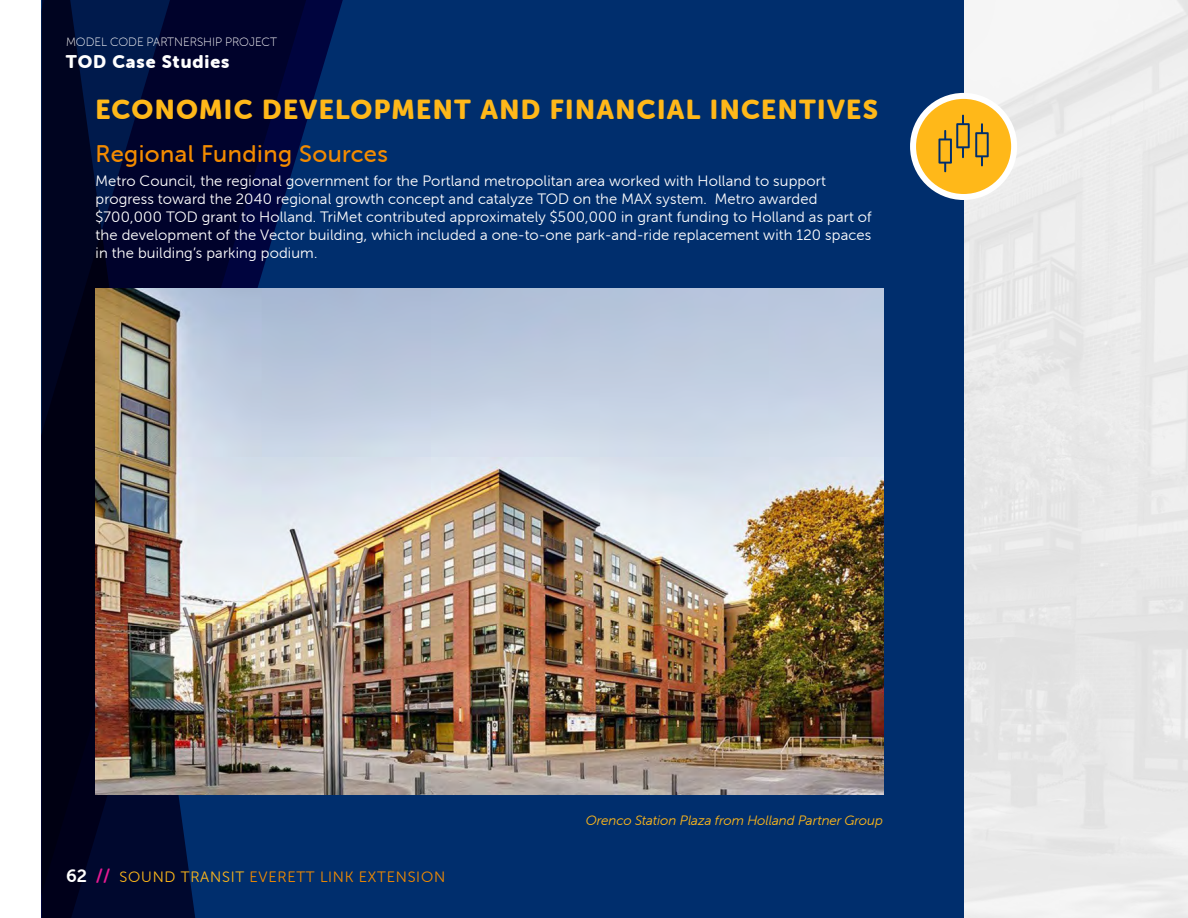
<style>
.page{position:relative;width:1188px;height:918px;background:#fff}
.page>*{position:absolute;margin:0;border:0;box-sizing:border-box;transform-origin:0 0}
.Heading_Two{font:27px "Museo Sans Rounded 900";letter-spacing:.05em;color:#ffb819}
.Heading_Three{font:24px "Museo Sans Rounded 500";letter-spacing:.02em;color:#f38b00}
.t1{font:18px "Museo Sans Rounded 900";letter-spacing:.05em;color:#fff}
.Normal_White{font:15px/18px "Museo Sans Rounded 300";letter-spacing:.01em;color:#fff}
.t2{font:15px "Museo Sans Rounded 300";letter-spacing:.05em;color:#f38b00}
.t3{font:italic 13.5px "Museo Sans Rounded 300";color:#ffb819}
.t4{font:12px "Museo Sans Rounded 100";color:#fff}
.s1{font-family:"Museo Sans Rounded 700";font-size:18px;color:#fff}
.s2{font-family:"Museo Sans Rounded 700";font-size:18px;color:#e51a92}
.s3{color:#ffb819}
</style>
<div class="page">
<div style="left:42px;top:0;width:922px;height:918px;background:#002e6d"></div>
<svg style="left:42px;top:0;width:305px;height:918px"></svg>
<div style="left:913px;top:96px;width:101px;height:101px;background:#ffb819;border-radius:50%"></div>
<svg style="left:938px;top:115px;width:51px;height:57px"></svg>
<div style="left:910px;top:93px;width:107px;height:107px;border:6px solid #fff;border-radius:50%"></div>
<img style="left:96px;top:289px;width:787px;height:506px">
<p class="t4" style="left:66px;top:36px;width:213px">MODEL CODE PARTNERSHIP PROJECT</p>
<p class="t1" style="left:66px;top:51px;width:165px">TOD Case Studies</p>
<p class="Heading_Two" style="left:96px;top:95px;width:784px">ECONOMIC DEVELOPMENT AND FINANCIAL INCENTIVES</p>
<p class="Heading_Three" style="left:96px;top:140px;width:294px">Regional Funding Sources</p>
<p class="Normal_White" style="left:96px;top:172px;width:778px">Metro Council, the regional government for the Portland metropolitan area worked with Holland to support progress toward the 2040 regional growth concept and catalyze TOD on the MAX system. Metro awarded $700,000 TOD grant to Holland. TriMet contributed approximately $500,000 in grant funding to Holland as part of the development of the Vector building, which included a one-to-one park-and-ride replacement with 120 spaces in the building’s parking podium.</p>
<p class="t2" style="left:66px;top:869px;width:381px"><span class="s1">62</span> <span class="s2">//</span> <span class="s3">SOUND TRANSIT</span> EVERETT LINK EXTENSION</p>
<p class="t3" style="left:586px;top:813px;width:299px">Orenco Station Plaza from Holland Partner Group</p>
</div>
